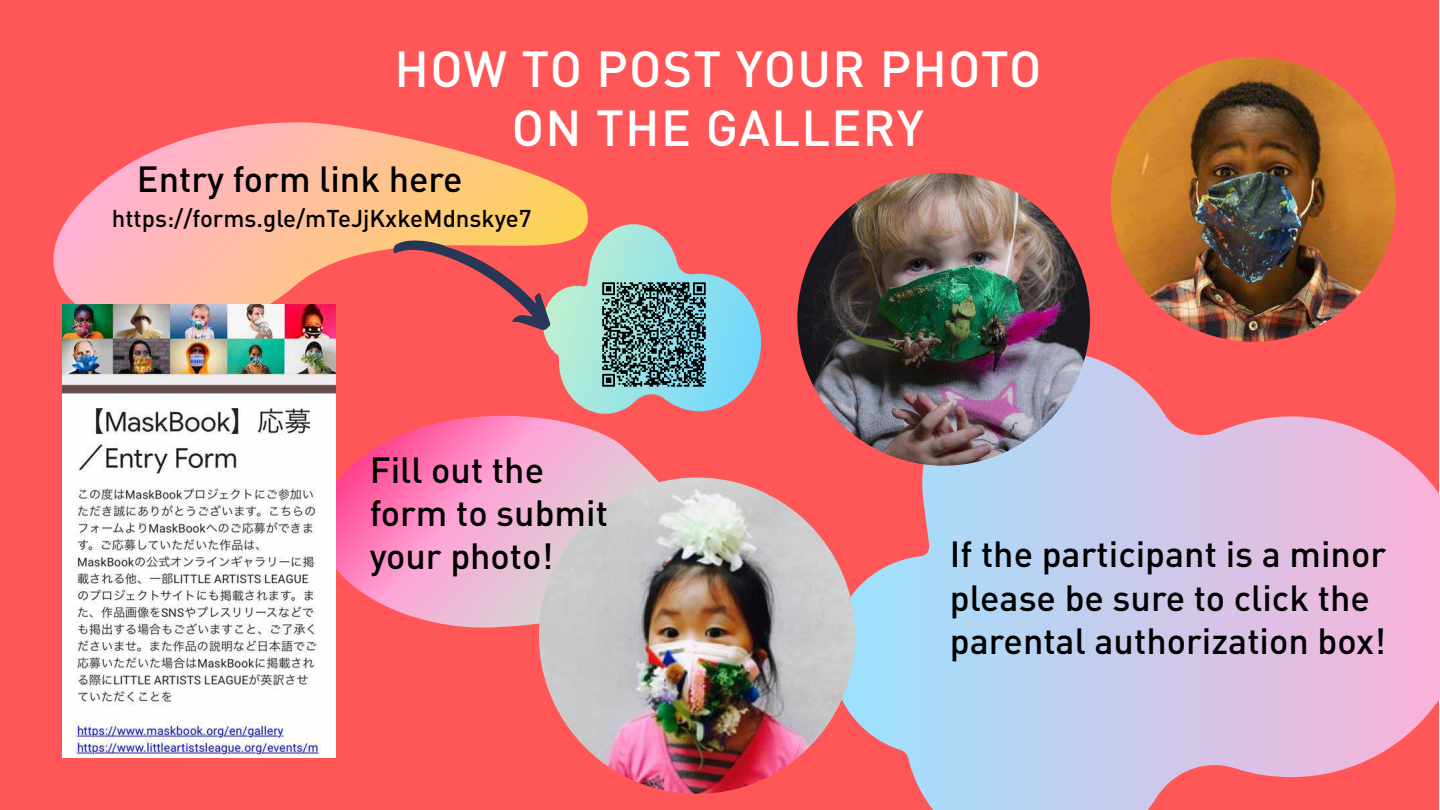
<style>
.page{position:relative;width:1440px;height:810px;background:#fff}
.page>*{position:absolute;margin:0;border:0;box-sizing:border-box;transform-origin:0 0}
.t1{font:500 50px/58.5px "DIN";color:#fff;text-align:center}
.t2{font:500 36px/43.2px "DIN";color:#000}
.t3{font:500 24px "DIN";color:#000}
</style>
<div class="page">
<div style="left:0;top:0;width:1439px;height:810px;background:#ff5757"></div>
<svg style="left:831px;top:352px;width:609px;height:458px"></svg>
<img style="left:1111px;top:57px;width:285px;height:285px;border-radius:142px">
<img style="left:797px;top:173px;width:293px;height:293px;border-radius:146px">
<svg style="left:53px;top:122px;width:535px;height:264px"></svg>
<svg style="left:336px;top:419px;width:376px;height:209px"></svg>
<img style="left:63px;top:305px;width:273px;height:453px">
<svg style="left:392px;top:224px;width:370px;height:195px"></svg>
<img style="left:539px;top:478px;width:316px;height:316px;border-radius:158px">
<img style="left:595px;top:276px;width:118px;height:117px">
<h1 class="t1" style="left:395px;top:38px;width:648px">HOW TO POST YOUR PHOTO<br>ON THE GALLERY</h1>
<p class="t2" style="left:137px;top:156px;width:327px">Entry form link here</p>
<p class="t3" style="left:112px;top:203px;width:421px">https://forms.gle/mTeJjKxkeMdnskye7</p>
<p class="t2" style="left:370px;top:447px;width:240px">Fill out the form to submit your photo!</p>
<p class="t2" style="left:950px;top:532px;width:438px">If the participant is a minor please be sure to click the parental authorization box!</p>
</div>
